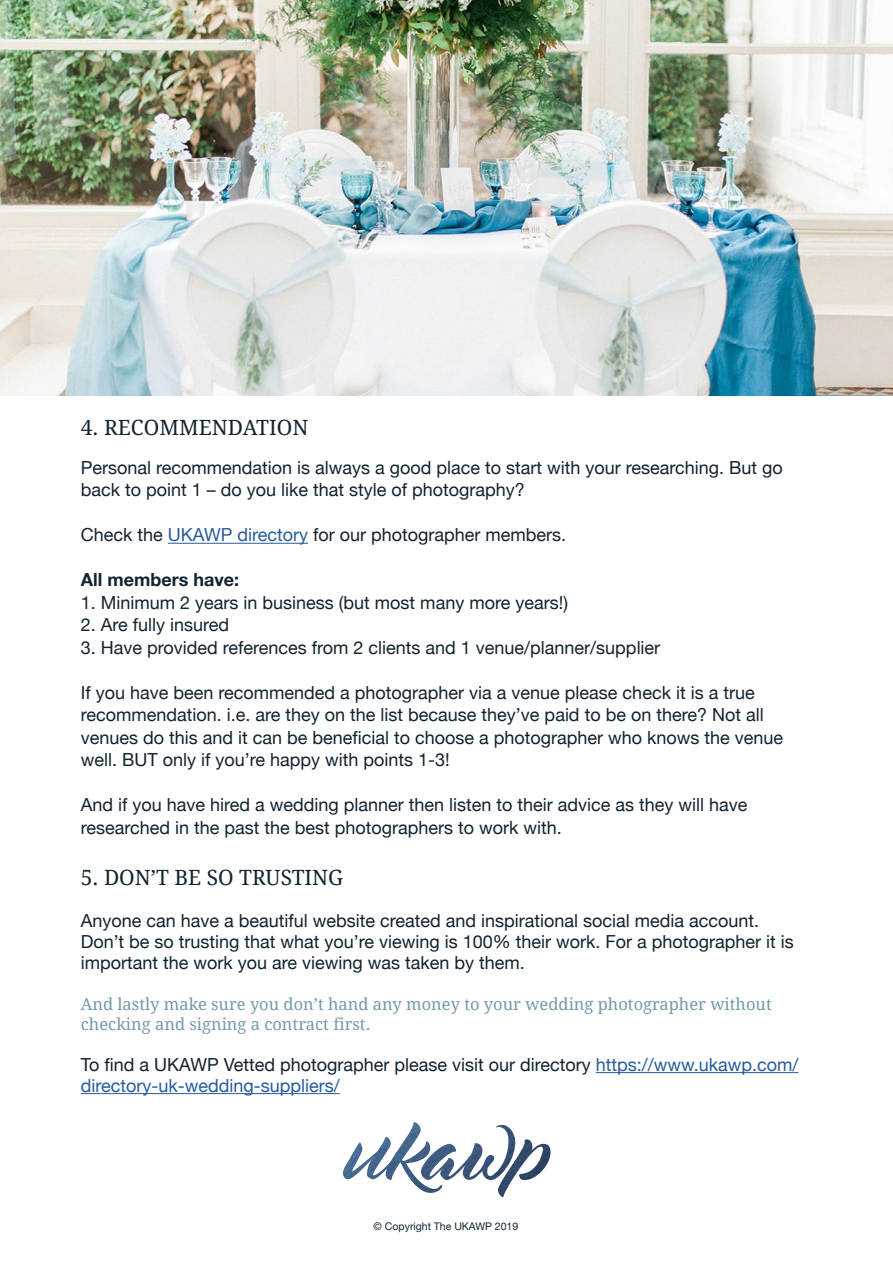
<style>
.page{position:relative;width:893px;height:1263px;background:#fff}
.page>*{position:absolute;margin:0;border:0;box-sizing:border-box;transform-origin:0 0}
.t1{font:21px "Droid Serif";color:#11232f}
.t2{font:18px/22.5px "Helvetica Neue";color:#11232f}
.t3{font:700 18px "Helvetica Neue";color:#11232f}
.t4{font:16.5px/19.8px "Droid Serif";color:#719aa9}
.t5{font:10.5px "Helvetica Neue";color:#11232f}
.s1{color:#275b9b}
</style>
<div class="page">
<hr style="left:596px;top:1072px;width:202px;height:1px;background:#275b9b">
<hr style="left:81px;top:1093px;width:259px;height:1px;background:#275b9b">
<img style="left:0;top:0;width:893px;height:395px">
<hr style="left:168px;top:543px;width:140px;height:1px;background:#275b9b">
<img style="left:343px;top:1122px;width:99px;height:71px">
<p class="t1" style="left:81px;top:415px;width:229px">4. RECOMMENDATION</p>
<p class="t2" style="left:81px;top:456px;width:704px">Personal recommendation is always a good place to start with your researching. But go back to point 1 – do you like that style of photography?</p>
<p class="t2" style="left:81px;top:524px;width:487px">Check the <span class="s1">UKAWP directory</span> for our photographer members.</p>
<p class="t3" style="left:81px;top:569px;width:160px">All members have:</p>
<p class="t2" style="left:81px;top:591px;width:489px">1. Minimum 2 years in business (but most many more years!)</p>
<p class="t2" style="left:81px;top:614px;width:150px">2. Are fully insured</p>
<p class="t2" style="left:81px;top:636px;width:581px">3. Have provided references from 2 clients and 1 venue/planner/supplier</p>
<p class="t2" style="left:81px;top:681px;width:704px">If you have been recommended a photographer via a venue please check it is a true recommendation. i.e. are they on the list because they’ve paid to be on there? Not all venues do this and it can be beneficial to choose a photographer who knows the venue well. BUT only if you’re happy with points 1-3!</p>
<p class="t2" style="left:81px;top:794px;width:668px">And if you have hired a wedding planner then listen to their advice as they will have researched in the past the best photographers to work with.</p>
<p class="t1" style="left:81px;top:866px;width:264px">5. DON’T BE SO TRUSTING</p>
<p class="t2" style="left:81px;top:910px;width:715px;line-height:21px">Anyone can have a beautiful website created and inspirational social media account.<br>Don’t be so trusting that what you’re viewing is 100% their work. For a photographer it is important the work you are viewing was taken by them.</p>
<p class="t4" style="left:81px;top:994px;width:693px">And lastly make sure you don’t hand any money to your wedding photographer without checking and signing a contract first.</p>
<p class="t2" style="left:81px;top:1054px;width:719px;line-height:21px">To find a UKAWP Vetted photographer please visit our directory <span class="s1">https://www.ukawp.com/ directory-uk-wedding-suppliers/</span></p>
<p class="t5" style="left:374px;top:1220px;width:146px">© Copyright The UKAWP 2019</p>
</div>
